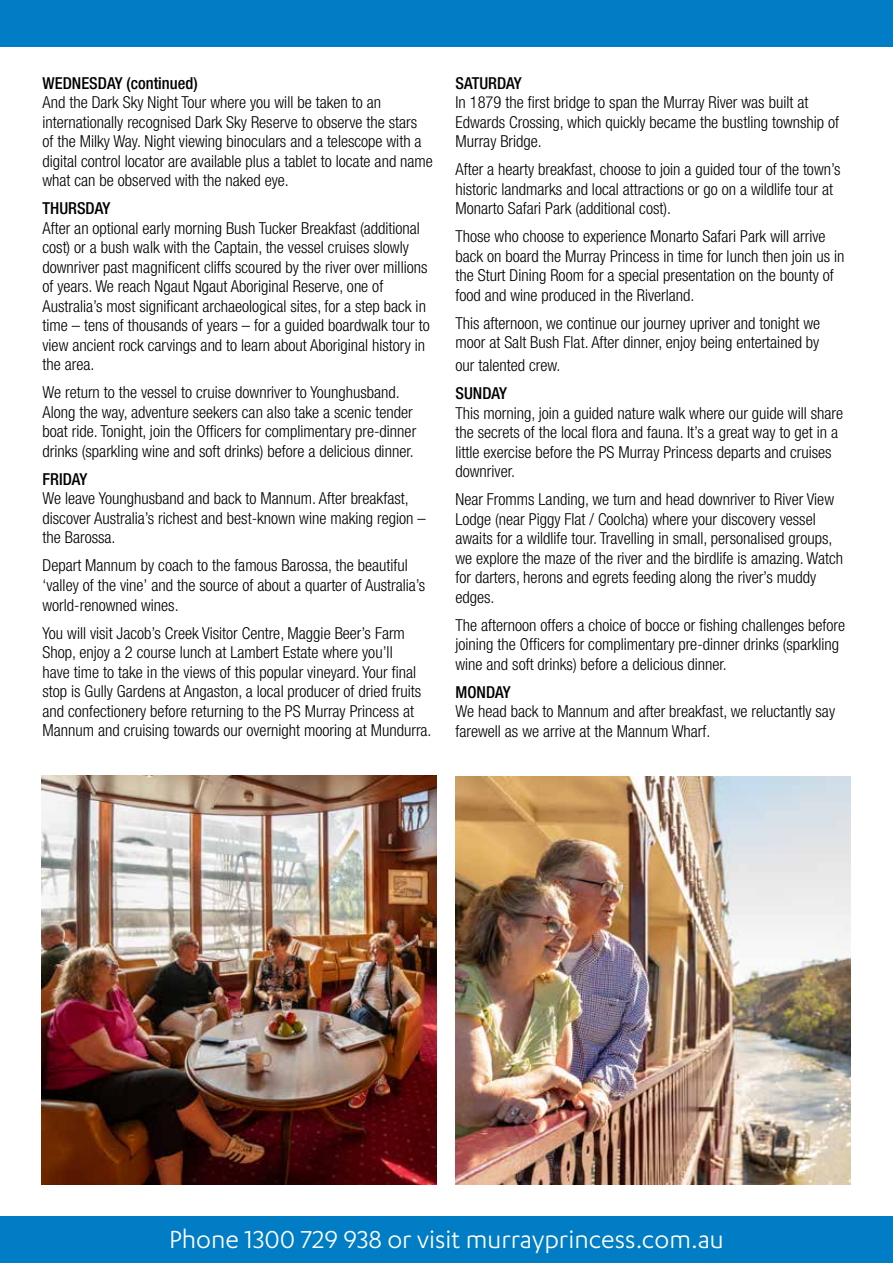
<style>
.page{position:relative;width:893px;height:1263px;background:#fff}
.page>*{position:absolute;margin:0;border:0;box-sizing:border-box;transform-origin:0 0}
.t1{font:28.5px "Karbon";color:#fff}
.t2{font:300 condensed 16.5px/19.5px "Helvetica Neue LT Std";color:#000}
.t3{font:500 condensed 16.5px "Helvetica Neue LT Std";color:#000}
</style>
<div class="page">
<div style="left:0;top:0;width:893px;height:47px;background:#007dc5"></div>
<div style="left:0;top:1216px;width:893px;height:47px;background:#007dc5"></div>
<img style="left:41px;top:776px;width:395px;height:408px">
<img style="left:455px;top:776px;width:395px;height:408px">
<p class="t3" style="left:43px;top:73px;width:157px">WEDNESDAY (continued)</p>
<p class="t2" style="left:43px;top:93px;width:392px">And the Dark Sky Night Tour where you will be taken to an internationally recognised Dark Sky Reserve to observe the stars<br>of the Milky Way. Night viewing binoculars and a telescope with a digital control locator are available plus a tablet to locate and name what can be observed with the naked eye.</p>
<p class="t3" style="left:43px;top:199px;width:69px">THURSDAY</p>
<p class="t2" style="left:43px;top:218px;width:389px">After an optional early morning Bush Tucker Breakfast (additional cost) or a bush walk with the Captain, the vessel cruises slowly downriver past magnificent cliffs scoured by the river over millions of years. We reach Ngaut Ngaut Aboriginal Reserve, one of Australia’s most significant archaeological sites, for a step back in time – tens of thousands of years – for a guided boardwalk tour to view ancient rock carvings and to learn about Aboriginal history in the area.</p>
<p class="t2" style="left:43px;top:383px;width:375px">We return to the vessel to cruise downriver to Younghusband.<br>Along the way, adventure seekers can also take a scenic tender boat ride. Tonight, join the Officers for complimentary pre-dinner drinks (sparkling wine and soft drinks) before a delicious dinner.</p>
<p class="t3" style="left:43px;top:469px;width:46px">FRIDAY</p>
<p class="t2" style="left:43px;top:489px;width:385px">We leave Younghusband and back to Mannum. After breakfast, discover Australia’s richest and best-known wine making region – the Barossa.</p>
<p class="t2" style="left:43px;top:556px;width:384px">Depart Mannum by coach to the famous Barossa, the beautiful ‘valley of the vine’ and the source of about a quarter of Australia’s world-renowned wines.</p>
<p class="t2" style="left:43px;top:623px;width:391px">You will visit Jacob’s Creek Visitor Centre, Maggie Beer’s Farm Shop, enjoy a 2 course lunch at Lambert Estate where you’ll<br>have time to take in the views of this popular vineyard. Your final stop is Gully Gardens at Angaston, a local producer of dried fruits and confectionery before returning to the PS Murray Princess at Mannum and cruising towards our overnight mooring at Mundurra.</p>
<p class="t3" style="left:455px;top:73px;width:68px">SATURDAY</p>
<p class="t2" style="left:455px;top:93px;width:385px">In 1879 the first bridge to span the Murray River was built at<br>Edwards Crossing, which quickly became the bustling township of<br>Murray Bridge.</p>
<p class="t2" style="left:455px;top:160px;width:387px">After a hearty breakfast, choose to join a guided tour of the town’s historic landmarks and local attractions or go on a wildlife tour at<br>Monarto Safari Park (additional cost).</p>
<p class="t2" style="left:455px;top:227px;width:390px">Those who choose to experience Monarto Safari Park will arrive back on board the Murray Princess in time for lunch then join us in the Sturt Dining Room for a special presentation on the bounty of food and wine produced in the Riverland.</p>
<p class="t2" style="left:455px;top:313px;width:366px">This afternoon, we continue our journey upriver and tonight we moor at Salt Bush Flat. After dinner, enjoy being entertained by</p>
<p class="t2" style="left:455px;top:355px;width:107px">our talented crew.</p>
<p class="t3" style="left:455px;top:383px;width:53px">SUNDAY</p>
<p class="t2" style="left:455px;top:403px;width:389px">This morning, join a guided nature walk where our guide will share the secrets of the local flora and fauna. It’s a great way to get in a little exercise before the PS Murray Princess departs and cruises downriver.</p>
<p class="t2" style="left:455px;top:489px;width:389px">Near Fromms Landing, we turn and head downriver to River View Lodge (near Piggy Flat / Coolcha) where your discovery vessel awaits for a wildlife tour. Travelling in small, personalised groups, we explore the maze of the river and the birdlife is amazing. Watch for darters, herons and egrets feeding along the river’s muddy edges.</p>
<p class="t2" style="left:455px;top:615px;width:391px">The afternoon offers a choice of bocce or fishing challenges before joining the Officers for complimentary pre-dinner drinks (sparkling wine and soft drinks) before a delicious dinner.</p>
<p class="t3" style="left:455px;top:682px;width:57px">MONDAY</p>
<p class="t2" style="left:455px;top:701px;width:381px">We head back to Mannum and after breakfast, we reluctantly say farewell as we arrive at the Mannum Wharf.</p>
<h1 class="t1" style="left:169px;top:1224px;width:556px">Phone 1300 729 938 or visit murrayprincess.com.au</h1>
</div>
